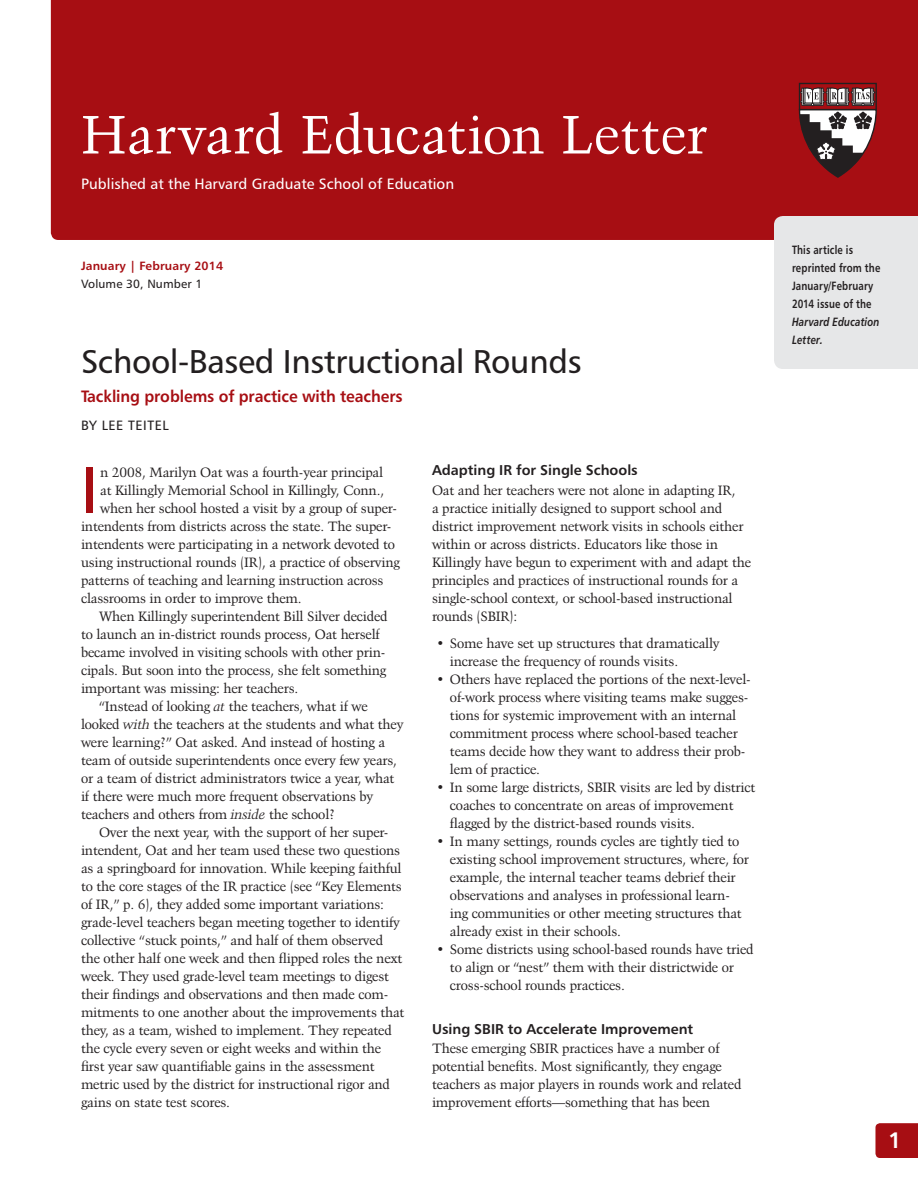
<style>
.page{position:relative;width:918px;height:1188px;background:#fff}
.page>*{position:absolute;margin:0;border:0;box-sizing:border-box;transform-origin:0 0}
.t1{font:65.4px "Humanist 777 BT Roman B";color:#a70e13}
.t2{font:54px "Kuenstler 480 BT";letter-spacing:.01em;color:#fff}
.t3{font:33px "Humanist 777 BT Roman B";letter-spacing:-.01em;color:#231f20}
.t4{font:22.5px "Humanist 777 BT Bold B";color:#fff}
.t5{font:16.5px "Humanist 777 BT Bold B";letter-spacing:-.005em;color:#a70e13;scale:.95 1}
.t6{font:15px "Humanist 777 BT Roman B";color:#fff}
.t7{font:14.25px "Humanist 777 BT Bold B";color:#231f20}
.t8{font:13.5px/18px "Kuenstler 480 BT";letter-spacing:-.01em;color:#231f20}
.t9{font:13.5px "Humanist 777 BT Roman B";letter-spacing:.04em;color:#231f20}
.t10{font:12px/18px "Humanist 777 BT Bold B";letter-spacing:.015em;color:#231f20;scale:.8 1}
.t11{font:12px/18px "Humanist 777 BT Bold Italic B";letter-spacing:.015em;color:#231f20;scale:.8 1}
.t12{font:12px "Humanist 777 BT Bold B";letter-spacing:.01em;color:#a70e13}
.t13{font:12px "Humanist 777 BT Roman B";letter-spacing:.01em;color:#231f20}
.s1{font-style:italic}
</style>
<div class="page">
<div style="left:51px;top:0;width:867px;height:240px;background:#a70e13"></div>
<svg style="left:797px;top:81px;width:82px;height:96px"></svg>
<div style="left:799px;top:83px;width:78px;height:27px;background:#a70e13;border:1px solid #231f20"></div>
<svg style="left:798px;top:87px;width:80px;height:90px"></svg>
<div style="left:875px;top:1123px;width:43px;height:35px;background:#a70e13"></div>
<div style="left:774px;top:216px;width:144px;height:153px;background:#e6e7e8"></div>
<h2 class="t2" style="left:81px;top:102px;width:627px">Harvard Education Letter</h2>
<p class="t6" style="left:81px;top:175px;width:374px">Published at the Harvard Graduate School of Education</p>
<p class="t12" style="left:81px;top:258px;width:144px">January | February 2014</p>
<p class="t13" style="left:81px;top:276px;width:123px">Volume 30, Number 1</p>
<h3 class="t3" style="left:81px;top:341px;width:502px">School-Based Instructional Rounds</h3>
<p class="t5" style="left:81px;top:385px;width:340px">Tackling problems of practice with teachers</p>
<p class="t9" style="left:81px;top:417px;width:89px">BY LEE TEITEL</p>
<h1 class="t1" style="left:81px;top:450px;width:19px">I</h1>
<p class="t8" style="left:100px;top:463px;width:284px">n 2008, Marilyn Oat was a fourth-year principal</p>
<p class="t8" style="left:100px;top:481px;width:286px">at Killingly Memorial School in Killingly, Conn.,</p>
<p class="t8" style="left:100px;top:499px;width:298px">when her school hosted a visit by a group of super-</p>
<p class="t8" style="left:81px;top:517px;width:312px">intendents from districts across the state. The super-</p>
<p class="t8" style="left:81px;top:535px;width:315px">intendents were participating in a network devoted to</p>
<p class="t8" style="left:81px;top:553px;width:320px">using instructional rounds (IR), a practice of observing</p>
<p class="t8" style="left:81px;top:571px;width:304px">patterns of teaching and learning instruction across</p>
<p class="t8" style="left:81px;top:589px;width:222px">classrooms in order to improve them.</p>
<p class="t8" style="left:99px;top:607px;width:290px">When Killingly superintendent Bill Silver decided</p>
<p class="t8" style="left:81px;top:625px;width:300px">to launch an in-district rounds process, Oat herself</p>
<p class="t8" style="left:81px;top:643px;width:306px">became involved in visiting schools with other prin-</p>
<p class="t8" style="left:81px;top:661px;width:307px">cipals. But soon into the process, she felt something</p>
<p class="t8" style="left:81px;top:679px;width:219px">important was missing: her teachers.</p>
<p class="t8" style="left:99px;top:697px;width:270px">“Instead of looking <span class="s1">at</span> the teachers, what if we</p>
<p class="t8" style="left:81px;top:715px;width:324px">looked <span class="s1">with</span> the teachers at the students and what they</p>
<p class="t8" style="left:81px;top:733px;width:306px">were learning?” Oat asked. And instead of hosting a</p>
<p class="t8" style="left:81px;top:751px;width:318px">team of outside superintendents once every few years,</p>
<p class="t8" style="left:81px;top:769px;width:315px">or a team of district administrators twice a year, what</p>
<p class="t8" style="left:81px;top:787px;width:294px">if there were much more frequent observations by</p>
<p class="t8" style="left:81px;top:805px;width:256px">teachers and others from <span class="s1">inside</span> the school?</p>
<p class="t8" style="left:99px;top:823px;width:291px">Over the next year, with the support of her super-</p>
<p class="t8" style="left:81px;top:841px;width:321px">intendent, Oat and her team used these two questions</p>
<p class="t8" style="left:81px;top:859px;width:322px">as a springboard for innovation. While keeping faithful</p>
<p class="t8" style="left:81px;top:877px;width:322px">to the core stages of the IR practice (see “Key Elements</p>
<p class="t8" style="left:81px;top:895px;width:304px">of IR,” p. 6), they added some important variations:</p>
<p class="t8" style="left:81px;top:913px;width:320px">grade-level teachers began meeting together to identify</p>
<p class="t8" style="left:81px;top:931px;width:303px">collective “stuck points,” and half of them observed</p>
<p class="t8" style="left:81px;top:949px;width:323px">the other half one week and then flipped roles the next</p>
<p class="t8" style="left:81px;top:967px;width:309px">week. They used grade-level team meetings to digest</p>
<p class="t8" style="left:81px;top:985px;width:309px">their findings and observations and then made com-</p>
<p class="t8" style="left:81px;top:1003px;width:325px">mitments to one another about the improvements that</p>
<p class="t8" style="left:81px;top:1021px;width:312px">they, as a team, wished to implement. They repeated</p>
<p class="t8" style="left:81px;top:1039px;width:302px">the cycle every seven or eight weeks and within the</p>
<p class="t8" style="left:81px;top:1057px;width:295px">first year saw quantifiable gains in the assessment</p>
<p class="t8" style="left:81px;top:1075px;width:310px">metric used by the district for instructional rigor and</p>
<p class="t8" style="left:81px;top:1093px;width:151px">gains on state test scores.</p>
<p class="t7" style="left:432px;top:461px;width:207px">Adapting IR for Single Schools</p>
<p class="t8" style="left:432px;top:481px;width:321px">Oat and her teachers were not alone in adapting IR,<br>a practice initially designed to support school and district improvement network visits in schools either within or across districts. Educators like those in Killingly have begun to experiment with and adapt the principles and practices of instructional rounds for a single-school context, or school-based instructional rounds (SBIR):</p>
<p class="t8" style="left:450px;top:634px;width:271px;text-indent:-14px">• Some have set up structures that dramatically increase the frequency of rounds visits.</p>
<p class="t8" style="left:450px;top:670px;width:302px;text-indent:-14px">• Others have replaced the portions of the next-level&shy;of-work process where visiting teams make sugges&shy;tions for systemic improvement with an internal commitment process where school-based teacher teams decide how they want to address their prob&shy;lem of practice.</p>
<p class="t8" style="left:450px;top:778px;width:307px;text-indent:-14px">• In some large districts, SBIR visits are led by district coaches to concentrate on areas of improvement flagged by the district-based rounds visits.</p>
<p class="t8" style="left:450px;top:832px;width:300px;text-indent:-14px">• In many settings, rounds cycles are tightly tied to existing school improvement structures, where, for example, the internal teacher teams debrief their observations and analyses in professional learn&shy;ing communities or other meeting structures that already exist in their schools.</p>
<p class="t8" style="left:450px;top:940px;width:305px;text-indent:-14px">• Some districts using school-based rounds have tried to align or “nest” them with their districtwide or cross-school rounds practices.</p>
<p class="t7" style="left:432px;top:1020px;width:263px">Using SBIR to Accelerate Improvement</p>
<p class="t8" style="left:432px;top:1039px;width:311px">These emerging SBIR practices have a number of potential benefits. Most significantly, they engage teachers as major players in rounds work and related improvement efforts—something that has been</p>
<p class="t10" style="left:792px;top:241px;width:112px">This article is reprinted from the<br>January/February<br>2014 issue of the</p>
<p class="t11" style="left:792px;top:313px;width:111px">Harvard Education<br>Letter.</p>
<h3 class="t4" style="left:888px;top:1126px;width:15px">1</h3>
</div>
